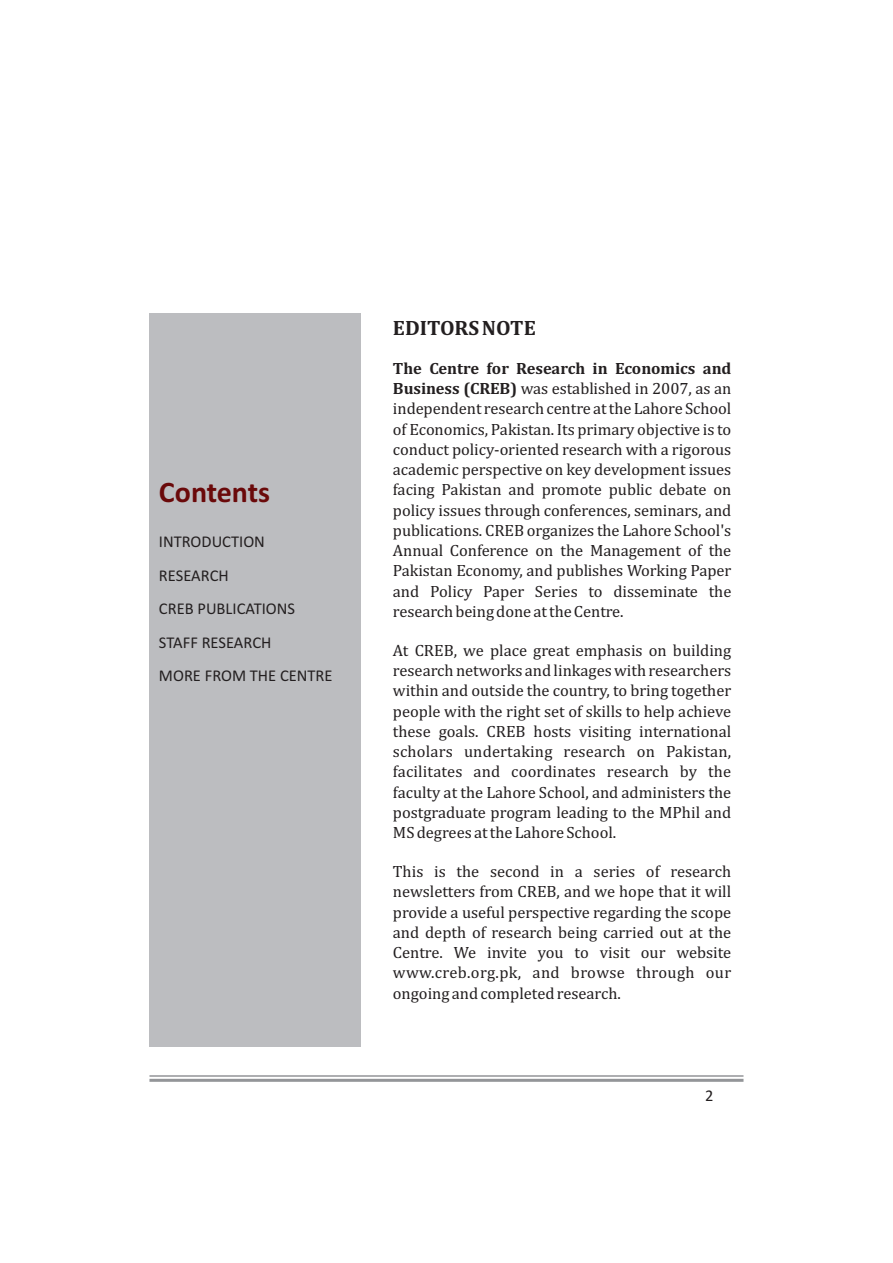
<style>
.page{position:relative;width:893px;height:1263px;background:#fff}
.page>*{position:absolute;margin:0;border:0;box-sizing:border-box;transform-origin:0 0}
.t1{font:700 30px "Calibri";color:#6a090a}
.t2{font:700 21px "Cambria";color:#231f20}
.t3{font:16.5px/20.2px "Cambria";color:#231f20;text-align:justify}
.t4{font:16.5px/33.5px "Calibri";color:#231f20}
.s1{font-weight:700}
</style>
<div class="page">
<div style="left:149px;top:314px;width:212px;height:733px;background:#bcbdc0"></div>
<hr style="left:149px;top:1079px;width:594px;height:3px;background:#939598">
<hr style="left:149px;top:1075px;width:594px;height:2px;background:#939598">
<p class="t1" style="left:159px;top:480px;width:113px">Contents</p>
<p class="t4" style="left:159px;top:526px;width:175px">INTRODUCTION<br>RESEARCH<br>CREB PUBLICATIONS<br>STAFF RESEARCH<br>MORE FROM THE CENTRE</p>
<p class="t2" style="left:393px;top:319px;width:144px">EDITORS NOTE</p>
<p class="t3" style="left:393px;top:359px;width:340px"><span class="s1">The Centre for Research in Economics and Business (CREB)</span> was established in 2007, as an independent research centre at the Lahore School of Economics, Pakistan. Its primary objective is to conduct policy-oriented research with a rigorous academic perspective on key development issues facing Pakistan and promote public debate on policy issues through conferences, seminars, and publications. CREB organizes the Lahore School's Annual Conference on the Management of the Pakistan Economy, and publishes Working Paper and Policy Paper Series to disseminate the research being done at the Centre.</p>
<p class="t3" style="left:393px;top:641px;width:340px">At CREB, we place great emphasis on building research networks and linkages with researchers within and outside the country, to bring together people with the right set of skills to help achieve these goals. CREB hosts visiting international scholars undertaking research on Pakistan, facilitates and coordinates research by the faculty at the Lahore School, and administers the postgraduate program leading to the MPhil and MS degrees at the Lahore School.</p>
<p class="t3" style="left:393px;top:862px;width:340px">This is the second in a series of research newsletters from CREB, and we hope that it will provide a useful perspective regarding the scope and depth of research being carried out at the Centre. We invite you to visit our website www.creb.org.pk, and browse through our ongoing and completed research.</p>
<p class="t4" style="left:705px;top:1080px;width:10px">2</p>
</div>
